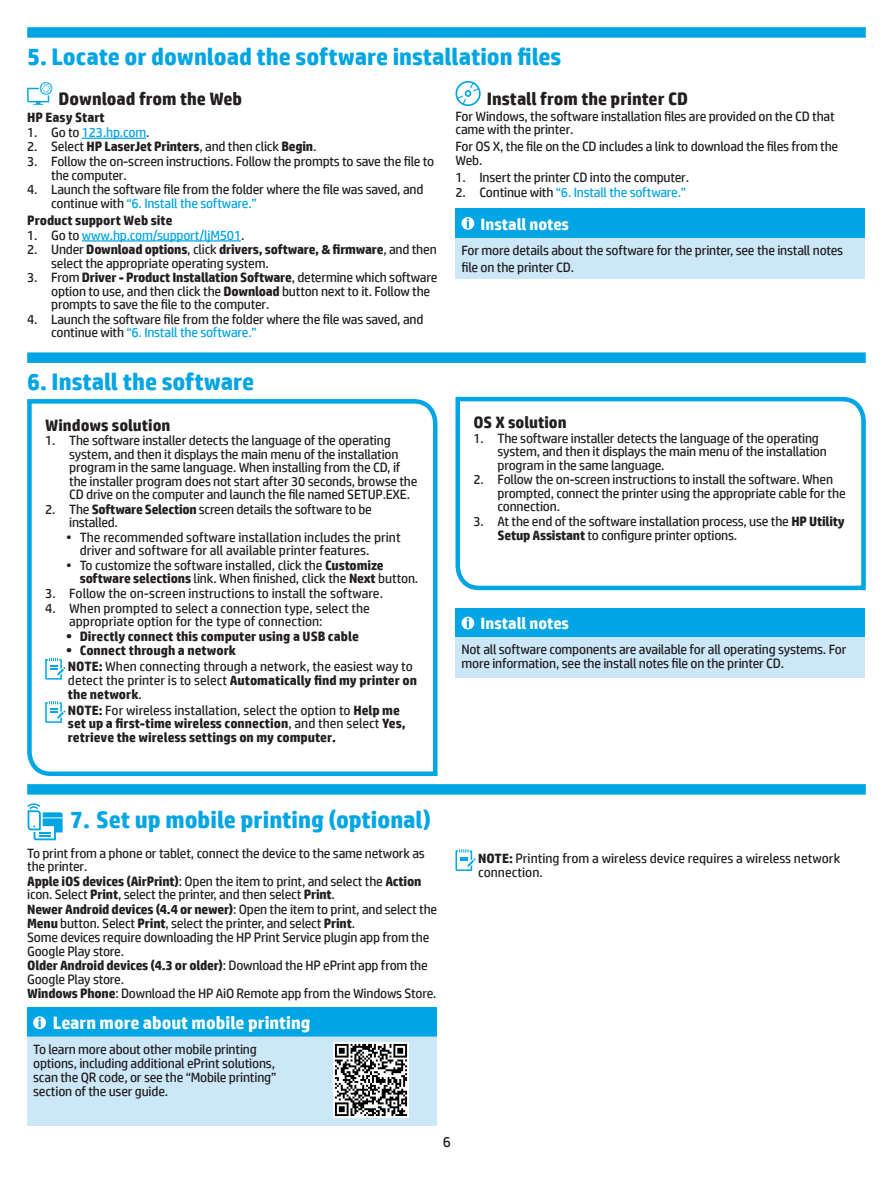
<style>
.page{position:relative;width:893px;height:1189px;background:#fff}
.page>*{position:absolute;margin:0;border:0;box-sizing:border-box;transform-origin:0 0}
.t1{font:700 24px "HP Simplified";color:#00a5e3}
.t2{font:700 18px "HP Simplified";color:#231f20}
.t3{font:700 18px "HP Simplified";color:#fff}
.t4{font:700 16.5px "HP Simplified";color:#231f20}
.t5{font:700 16.5px "HP Simplified";color:#fff}
.t6{font:15px "HP Simplified";color:#231f20}
.t7{font:13.5px/13.5px "HP Simplified";letter-spacing:-.015em;color:#231f20}
.t8{font:700 13.5px/13.5px "HP Simplified";color:#231f20}
.t9{font:13.5px "HP Simplified";letter-spacing:-.015em;color:#00a5e3}
.s1{color:#231f20}
.s2{font-weight:400}
.s3{color:#00a5e3}
.s4{font-weight:700}
</style>
<div class="page">
<div style="left:27px;top:352px;width:838px;height:11px;background:#00a5e3"></div>
<svg style="left:27px;top:399px;width:411px;height:377px"></svg>
<svg style="left:455px;top:396px;width:411px;height:195px"></svg>
<div style="left:27px;top:784px;width:838px;height:10px;background:#00a5e3"></div>
<div style="left:27px;top:27px;width:838px;height:11px;background:#00a5e3"></div>
<hr style="left:82px;top:138px;width:64px;height:1px;background:#00a5e3">
<hr style="left:82px;top:240px;width:159px;height:1px;background:#00a5e3">
<svg style="left:27px;top:82px;width:25px;height:23px"></svg>
<svg style="left:455px;top:81px;width:25px;height:25px"></svg>
<div style="left:455px;top:208px;width:410px;height:30px;background:#00a5e3"></div>
<div style="left:455px;top:238px;width:410px;height:40px;background:#cbe7f8"></div>
<svg style="left:461px;top:217px;width:13px;height:13px"></svg>
<div style="left:27px;top:1007px;width:410px;height:29px;background:#00a5e3"></div>
<div style="left:27px;top:1036px;width:410px;height:89px;background:#cbe7f8"></div>
<svg style="left:33px;top:1016px;width:13px;height:13px"></svg>
<img style="left:333px;top:1042px;width:75px;height:75px">
<svg style="left:27px;top:803px;width:36px;height:37px"></svg>
<svg style="left:455px;top:849px;width:20px;height:22px"></svg>
<div style="left:455px;top:608px;width:410px;height:29px;background:#00a5e3"></div>
<div style="left:455px;top:637px;width:410px;height:41px;background:#cbe7f8"></div>
<svg style="left:461px;top:616px;width:13px;height:13px"></svg>
<h1 class="t1" style="left:27px;top:41px;width:535px">5. Locate or download the software installation files</h1>
<h2 class="t2" style="left:59px;top:87px;width:185px">Download from the Web</h2>
<p class="t8" style="left:27px;top:111px;width:79px">HP Easy Start</p>
<p class="t9" style="left:27px;top:123px;width:124px"><span class="s1">1. Go to</span> 123.hp.com<span class="s1">.</span></p>
<p class="t8" style="left:27px;top:140px;width:291px"><span class="s2">2. Select</span> HP LaserJet Printers<span class="s2">, and then click</span> Begin<span class="s2">.</span></p>
<p class="t7" style="left:51px;top:154px;width:384px;text-indent:-24px">3. Follow the on-screen instructions. Follow the prompts to save the file to the computer.</p>
<p class="t7" style="left:51px;top:182px;width:374px;text-indent:-24px">4. Launch the software file from the folder where the file was saved, and continue with <span class="s3">“6. Install the software.”</span></p>
<p class="t8" style="left:27px;top:213px;width:147px">Product support Web site</p>
<p class="t9" style="left:27px;top:226px;width:219px"><span class="s1">1. Go to</span> www.hp.com/support/ljM501<span class="s1">.</span></p>
<p class="t7" style="left:51px;top:242px;width:387px;text-indent:-24px">2. Under <span class="s4">Download options</span>, click <span class="s4">drivers, software, &amp; firmware</span>, and then select the appropriate operating system.</p>
<p class="t7" style="left:51px;top:270px;width:388px;text-indent:-24px">3. From <span class="s4">Driver - Product Installation Software</span>, determine which software option to use, and then click the <span class="s4">Download</span> button next to it. Follow the prompts to save the file to the computer.</p>
<p class="t7" style="left:51px;top:312px;width:374px;text-indent:-24px">4. Launch the software file from the folder where the file was saved, and continue with <span class="s3">“6. Install the software.”</span></p>
<h1 class="t1" style="left:27px;top:366px;width:228px">6. Install the software</h1>
<p class="t4" style="left:45px;top:414px;width:127px">Windows solution</p>
<p class="t7" style="left:69px;top:433px;width:350px;text-indent:-24px">1. The software installer detects the language of the operating system, and then it displays the main menu of the installation program in the same language. When installing from the CD, if the installer program does not start after 30 seconds, browse the CD drive on the computer and launch the file named SETUP.EXE.</p>
<p class="t7" style="left:69px;top:502px;width:304px;text-indent:-24px">2. The <span class="s4">Software Selection</span> screen details the software to be installed.</p>
<p class="t7" style="left:80px;top:530px;width:322px;text-indent:-14px">• The recommended software installation includes the print driver and software for all available printer features.</p>
<p class="t7" style="left:80px;top:558px;width:340px;text-indent:-14px">• To customize the software installed, click the <span class="s4">Customize software selections</span> link. When finished, click the <span class="s4">Next</span> button.</p>
<p class="t7" style="left:45px;top:586px;width:339px">3. Follow the on-screen instructions to install the software.</p>
<p class="t7" style="left:69px;top:601px;width:302px;text-indent:-24px">4. When prompted to select a connection type, select the appropriate option for the type of connection:</p>
<p class="t8" style="left:66px;top:629px;width:294px">• Directly connect this computer using a USB cable</p>
<p class="t7" style="left:66px;top:642px;width:348px;line-height:16.2px"><span class="s4">• Connect through a network<br>NOTE:</span> When connecting through a network, the easiest way to</p>
<p class="t8" style="left:68px;top:673px;width:350px"><span class="s2">detect the printer is to select</span> Automatically find my printer on the network<span class="s2">.</span></p>
<p class="t8" style="left:68px;top:703px;width:339px">NOTE: <span class="s2">For wireless installation, select the option to</span> Help me set up a first-time wireless connection<span class="s2">, and then select</span> Yes, retrieve the wireless settings on my computer.</p>
<h2 class="t2" style="left:487px;top:87px;width:202px">Install from the printer CD</h2>
<p class="t7" style="left:455px;top:109px;width:381px">For Windows, the software installation files are provided on the CD that came with the printer.</p>
<p class="t7" style="left:455px;top:140px;width:384px">For OS X, the file on the CD includes a link to download the files from the<br>Web.</p>
<p class="t7" style="left:455px;top:171px;width:235px">1. Insert the printer CD into the computer.</p>
<p class="t9" style="left:455px;top:183px;width:232px"><span class="s1">2. Continue with</span> “6. Install the software.”</p>
<p class="t5" style="left:480px;top:213px;width:90px">Install notes</p>
<p class="t7" style="left:461px;top:241px;width:383px;line-height:17px">For more details about the software for the printer, see the install notes file on the printer CD.</p>
<p class="t4" style="left:473px;top:412px;width:95px">OS X solution</p>
<p class="t7" style="left:497px;top:431px;width:331px;text-indent:-24px">1. The software installer detects the language of the operating system, and then it displays the main menu of the installation program in the same language.</p>
<p class="t7" style="left:497px;top:473px;width:349px;text-indent:-24px">2. Follow the on-screen instructions to install the software. When prompted, connect the printer using the appropriate cable for the connection.</p>
<p class="t7" style="left:497px;top:514px;width:349px;text-indent:-24px">3. At the end of the software installation process, use the <span class="s4">HP Utility<br>Setup Assistant</span> to configure printer options.</p>
<p class="t5" style="left:480px;top:613px;width:90px">Install notes</p>
<p class="t7" style="left:461px;top:643px;width:386px">Not all software components are available for all operating systems. For more information, see the install notes file on the printer CD.</p>
<h1 class="t1" style="left:70px;top:804px;width:362px">7. Set up mobile printing (optional)</h1>
<p class="t7" style="left:27px;top:846px;width:411px;line-height:14.1px">To print from a phone or tablet, connect the device to the same network as the printer.<br><span class="s4">Apple iOS devices (AirPrint)</span>: Open the item to print, and select the <span class="s4">Action </span>icon. Select <span class="s4">Print</span>, select the printer, and then select <span class="s4">Print</span>.<br><span class="s4">Newer Android devices (4.4 or newer)</span>: Open the item to print, and select the <span class="s4">Menu</span> button. Select <span class="s4">Print</span>, select the printer, and select <span class="s4">Print</span>.<br>Some devices require downloading the HP Print Service plugin app from the Google Play store.<br><span class="s4">Older Android devices (4.3 or older)</span>: Download the HP ePrint app from the Google Play store.<br><span class="s4">Windows Phone</span>: Download the HP AiO Remote app from the Windows Store.</p>
<h2 class="t3" style="left:53px;top:1011px;width:259px">Learn more about mobile printing</h2>
<p class="t7" style="left:33px;top:1041px;width:245px;line-height:14.2px">To learn more about other mobile printing options, including additional ePrint solutions, scan the QR code, or see the “Mobile printing” section of the user guide.</p>
<p class="t7" style="left:478px;top:851px;width:363px;line-height:14px"><span class="s4">NOTE:</span> Printing from a wireless device requires a wireless network connection.</p>
<p class="t6" style="left:443px;top:1131px;width:10px">6</p>
</div>
